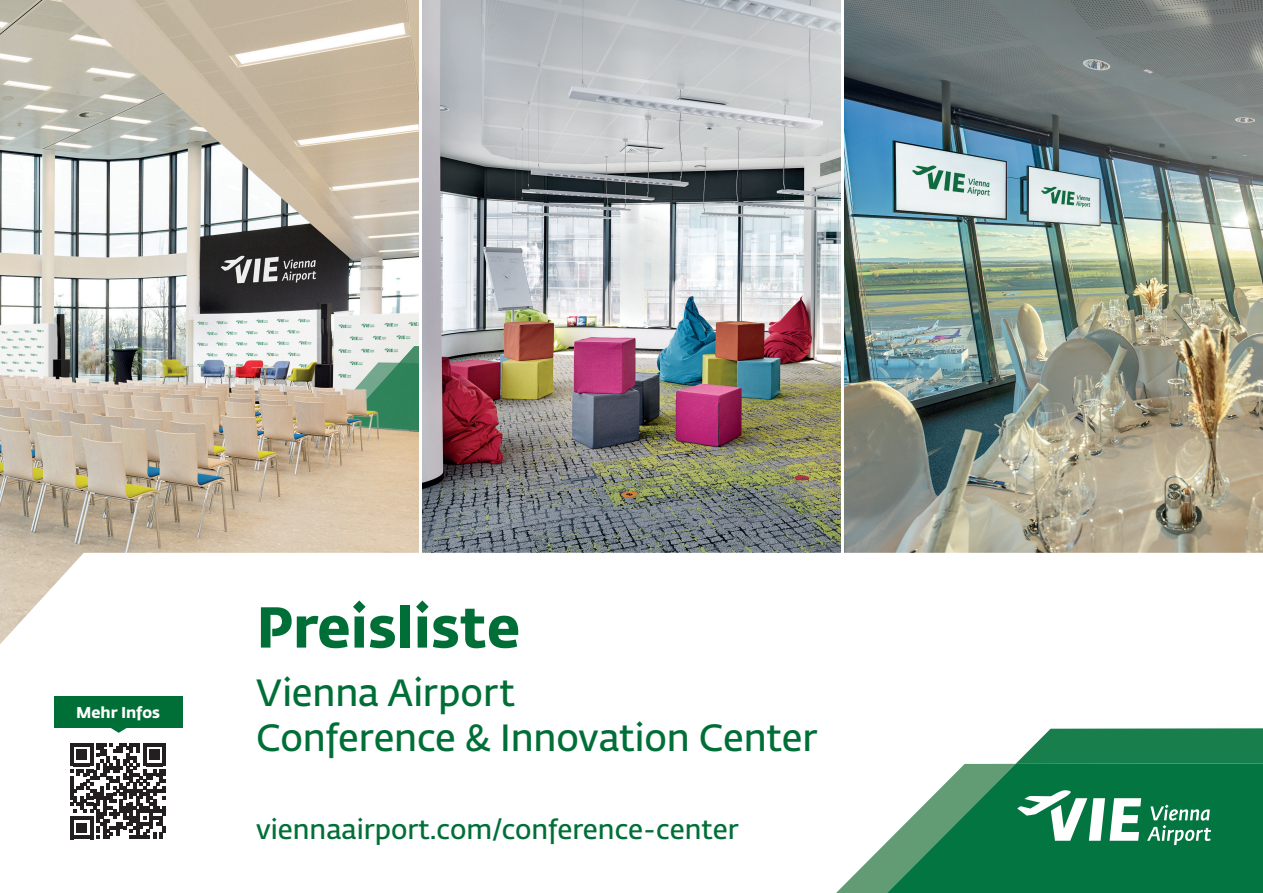
<style>
.page{position:relative;width:1263px;height:893px;background:#fff}
.page>*{position:absolute;margin:0;border:0;box-sizing:border-box;transform-origin:0 0}
.t1{font:700 57px "Fedra Sans VIE";letter-spacing:.005em;color:#006f37}
.t2{font:600 37.5px/45px "Fedra Sans VIE";letter-spacing:-.005em;color:#006f37}
.t3{font:600 27px "Fedra Sans VIE";color:#006f37}
.t4{font:700 15.45px "Fedra Sans VIE";letter-spacing:-.005em;color:#fff}
</style>
<div class="page">
<img style="left:422px;top:0;width:418px;height:553px">
<img style="left:0;top:0;width:418px;height:553px">
<img style="left:845px;top:0;width:418px;height:553px">
<svg style="left:0;top:553px;width:183px;height:175px"></svg>
<svg style="left:836px;top:728px;width:427px;height:165px"></svg>
<svg style="left:70px;top:743px;width:96px;height:96px"></svg>
<svg style="left:54px;top:727px;width:128px;height:6px"></svg>
<div style="left:54px;top:696px;width:128px;height:31px;background:#006f37"></div>
<p class="t4" style="left:76px;top:700px;width:85px">Mehr Infos</p>
<h1 class="t1" style="left:256px;top:582px;width:265px">Preisliste</h1>
<p class="t2" style="left:256px;top:668px;width:563px">Vienna Airport<br>Conference &amp; Innovation Center</p>
<p class="t3" style="left:256px;top:809px;width:484px">viennaairport.com/conference-center</p>
</div>
